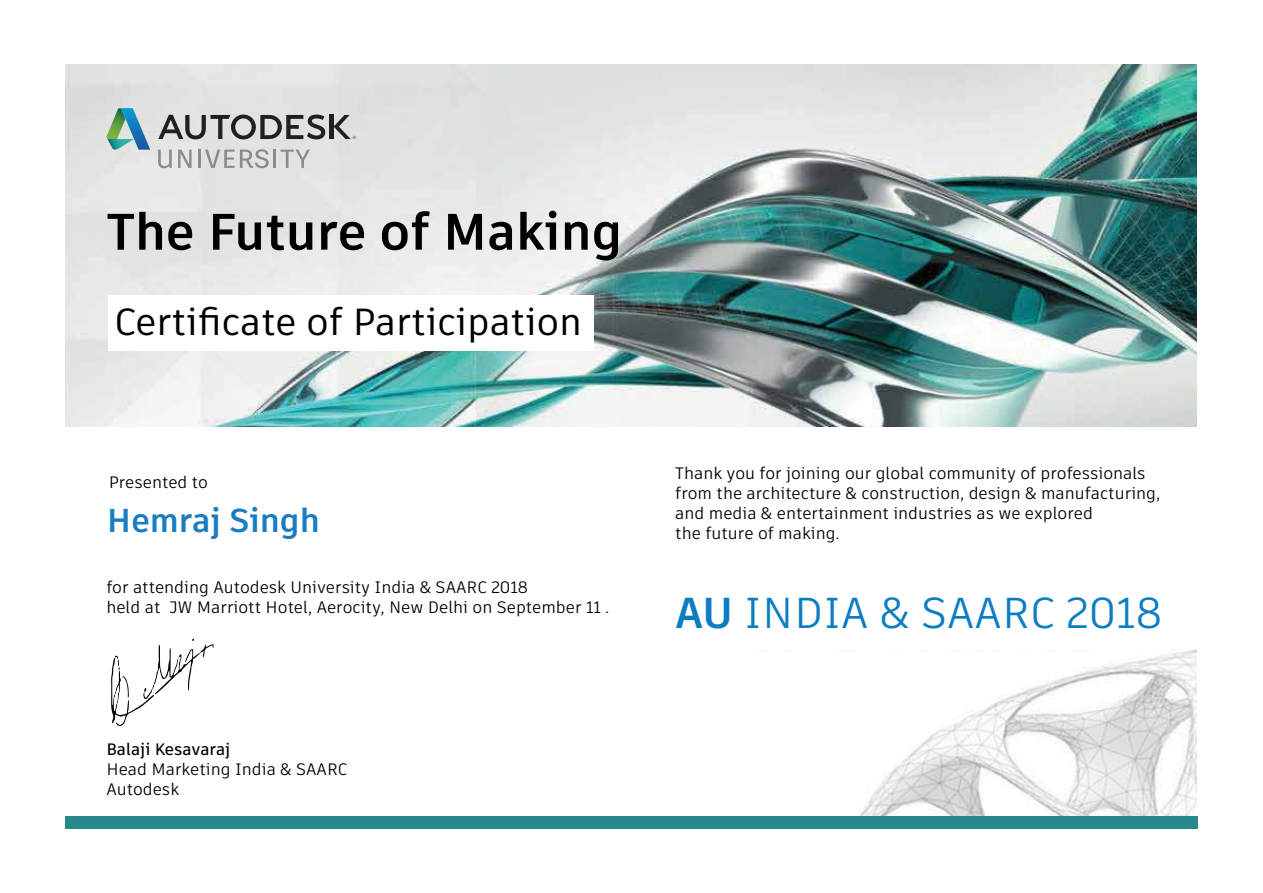
<style>
.page{position:relative;width:1263px;height:893px;background:#fff}
.page>*{position:absolute;margin:0;border:0;box-sizing:border-box;transform-origin:0 0}
.t1{font:700 51.15px "Artifakt Element";color:#000}
.t2{font:43.2px "Artifakt Element";color:#0c7dc2}
.t3{font:37.65px "Artifakt Element";color:#000}
.t4{font:700 33px "Artifakt Element";color:#197dc2}
.t5{font:16.5px/19.8px "Artifakt Element";color:#000}
.t6{font:500 16.5px "Artifakt Element";color:#000}
.s1{font-weight:700}
</style>
<div class="page">
<img style="left:65px;top:64px;width:1131px;height:362px">
<svg style="left:106px;top:108px;width:44px;height:42px;background:#83b4b5"></svg>
<hr style="left:330px;top:115px;width:4px;height:24px;background:#231f20">
<svg style="left:334px;top:115px;width:22px;height:24px"></svg>
<svg style="left:158px;top:115px;width:167px;height:24px;background:#959494"></svg>
<svg style="left:158px;top:150px;width:14px;height:18px"></svg>
<svg style="left:178px;top:150px;width:14px;height:18px"></svg>
<hr style="left:198px;top:150px;width:3px;height:18px;background:#898b8e">
<svg style="left:205px;top:149px;width:64px;height:19px"></svg>
<hr style="left:273px;top:150px;width:3px;height:18px;background:#898b8e">
<svg style="left:281px;top:150px;width:29px;height:18px"></svg>
<div style="left:108px;top:296px;width:485px;height:55px;background:#fff"></div>
<svg style="left:111px;top:639px;width:103px;height:88px"></svg>
<img style="left:859px;top:649px;width:338px;height:167px">
<div style="left:65px;top:816px;width:1133px;height:13px;background:#268a8d"></div>
<h1 class="t1" style="left:107px;top:196px;width:517px">The Future of Making</h1>
<h3 class="t3" style="left:114px;top:295px;width:469px">Certificate of Participation</h3>
<p class="t5" style="left:109px;top:472px;width:101px">Presented to</p>
<h3 class="t4" style="left:107px;top:497px;width:215px">Hemraj Singh</h3>
<p class="t5" style="left:106px;top:577px;width:505px">for attending Autodesk University India &amp; SAARC 2018<br>held at JW Marriott Hotel, Aerocity, New Delhi on September 11 .</p>
<p class="t6" style="left:106px;top:738px;width:126px">Balaji Kesavaraj</p>
<p class="t5" style="left:106px;top:759px;width:243px">Head Marketing India &amp; SAARC<br>Autodesk</p>
<p class="t5" style="left:675px;top:463px;width:486px">Thank you for joining our global community of professionals from the architecture &amp; construction, design &amp; manufacturing, and media &amp; entertainment industries as we explored<br>the future of making.</p>
<h2 class="t2" style="left:675px;top:583px;width:488px"><span class="s1">AU</span> INDIA &amp; SAARC 2018</h2>
</div>
